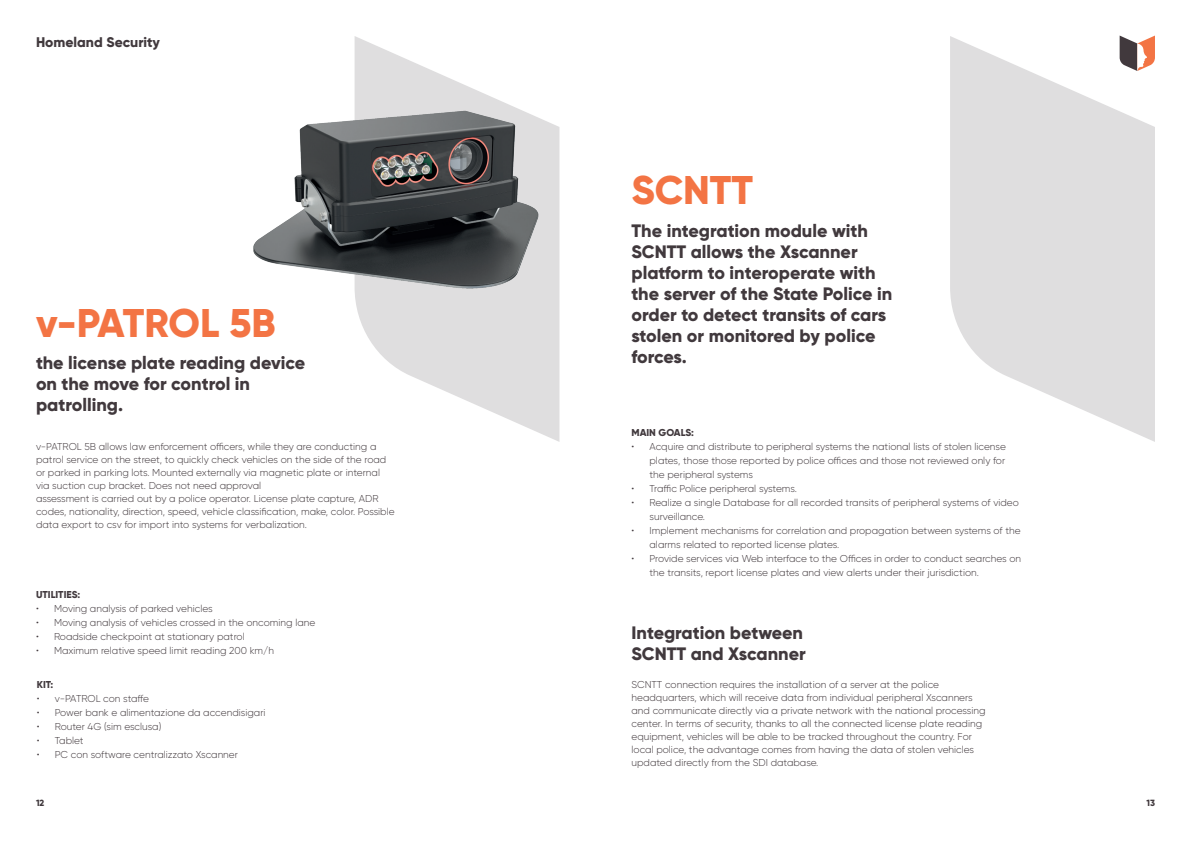
<style>
.page{position:relative;width:1191px;height:842px;background:#fff}
.page>*{position:absolute;margin:0;border:0;box-sizing:border-box;transform-origin:0 0}
.t1{font:800 40px "Gilroy";letter-spacing:-.005em;color:#f37444}
.t2{font:800 18px/21px "Gilroy";color:#41393d}
.t3{font:800 14px "Gilroy";color:#41393d}
.t4{font:300 10px/13px "Gilroy";color:#41393d}
.t5{font:800 10px "Gilroy";color:#41393d}
.t6{font:800 9px "Gilroy";color:#41393d}
</style>
<div class="page">
<svg style="left:369px;top:124px;width:190px;height:318px;fill:#dfdedf"></svg>
<img style="left:253px;top:36px;width:300px;height:302px">
<svg style="left:950px;top:36px;width:205px;height:406px;fill:#dfdedf"></svg>
<p class="t3" style="left:36px;top:33px;width:126px">Homeland Security</p>
<p class="t1" style="left:36px;top:297px;width:241px">v-PATROL 5B</p>
<p class="t2" style="left:36px;top:352px;width:271px">the license plate reading device on the move for control in patrolling.</p>
<p class="t4" style="left:36px;top:440px;width:352px">v-PATROL 5B allows law enforcement officers, while they are conducting a patrol service on the street, to quickly check vehicles on the side of the road or parked in parking lots. Mounted externally via magnetic plate or internal via suction cup bracket. Does not need approval</p>
<p class="t4" style="left:36px;top:492px;width:360px">assessment is carried out by a police operator. License plate capture, ADR codes, nationality, direction, speed, vehicle classification, make, color. Possible data export to csv for import into systems for verbalization.</p>
<p class="t5" style="left:36px;top:588px;width:46px">UTILITIES:</p>
<p class="t4" style="left:36px;top:602px;width:178px">• Moving analysis of parked vehicles</p>
<p class="t4" style="left:36px;top:616px;width:281px">• Moving analysis of vehicles crossed in the oncoming lane</p>
<p class="t4" style="left:36px;top:630px;width:210px">• Roadside checkpoint at stationary patrol</p>
<p class="t4" style="left:36px;top:644px;width:239px">• Maximum relative speed limit reading 200 km/h</p>
<p class="t5" style="left:37px;top:679px;width:18px">KIT:</p>
<p class="t4" style="left:37px;top:692px;width:114px">• v-PATROL con staffe</p>
<p class="t4" style="left:37px;top:706px;width:230px">• Power bank e alimentazione da accendisigari</p>
<p class="t4" style="left:37px;top:720px;width:126px">• Router 4G (sim esclusa)</p>
<p class="t4" style="left:37px;top:734px;width:48px">• Tablet</p>
<p class="t4" style="left:37px;top:748px;width:203px">• PC con software centralizzato Xscanner</p>
<p class="t1" style="left:631px;top:165px;width:123px">SCNTT</p>
<p class="t2" style="left:631px;top:220px;width:262px">The integration module with<br>SCNTT allows the Xscanner platform to interoperate with the server of the State Police in order to detect transits of cars stolen or monitored by police forces.</p>
<p class="t5" style="left:631px;top:426px;width:64px">MAIN GOALS:</p>
<p class="t4" style="left:649px;top:439px;width:358px;line-height:14px;text-align:justify;text-indent:-18px">• Acquire and distribute to peripheral systems the national lists of stolen license plates, those those reported by police offices and those not reviewed only for the peripheral systems</p>
<p class="t4" style="left:631px;top:482px;width:167px">• Traffic Police peripheral systems.</p>
<p class="t4" style="left:649px;top:495px;width:371px;line-height:14px;text-indent:-18px">• Realize a single Database for all recorded transits of peripheral systems of video surveillance.</p>
<p class="t4" style="left:649px;top:523px;width:372px;line-height:14px;text-indent:-18px">• Implement mechanisms for correlation and propagation between systems of the alarms related to reported license plates.</p>
<p class="t4" style="left:649px;top:551px;width:373px;line-height:14px;text-indent:-18px">• Provide services via Web interface to the Offices in order to conduct searches on the transits, report license plates and view alerts under their jurisdiction.</p>
<p class="t2" style="left:631px;top:622px;width:173px">Integration between</p>
<p class="t2" style="left:631px;top:643px;width:176px">SCNTT and Xscanner</p>
<p class="t4" style="left:631px;top:678px;width:355px">SCNTT connection requires the installation of a server at the police headquarters, which will receive data from individual peripheral Xscanners and communicate directly via a private network with the national processing center. In terms of security, thanks to all the connected license plate reading equipment, vehicles will be able to be tracked throughout the country. For local police, the advantage comes from having the data of stolen vehicles updated directly from the SDI database.</p>
<p class="t6" style="left:36px;top:797px;width:10px">12</p>
<p class="t6" style="left:1146px;top:797px;width:10px">13</p>
</div>
